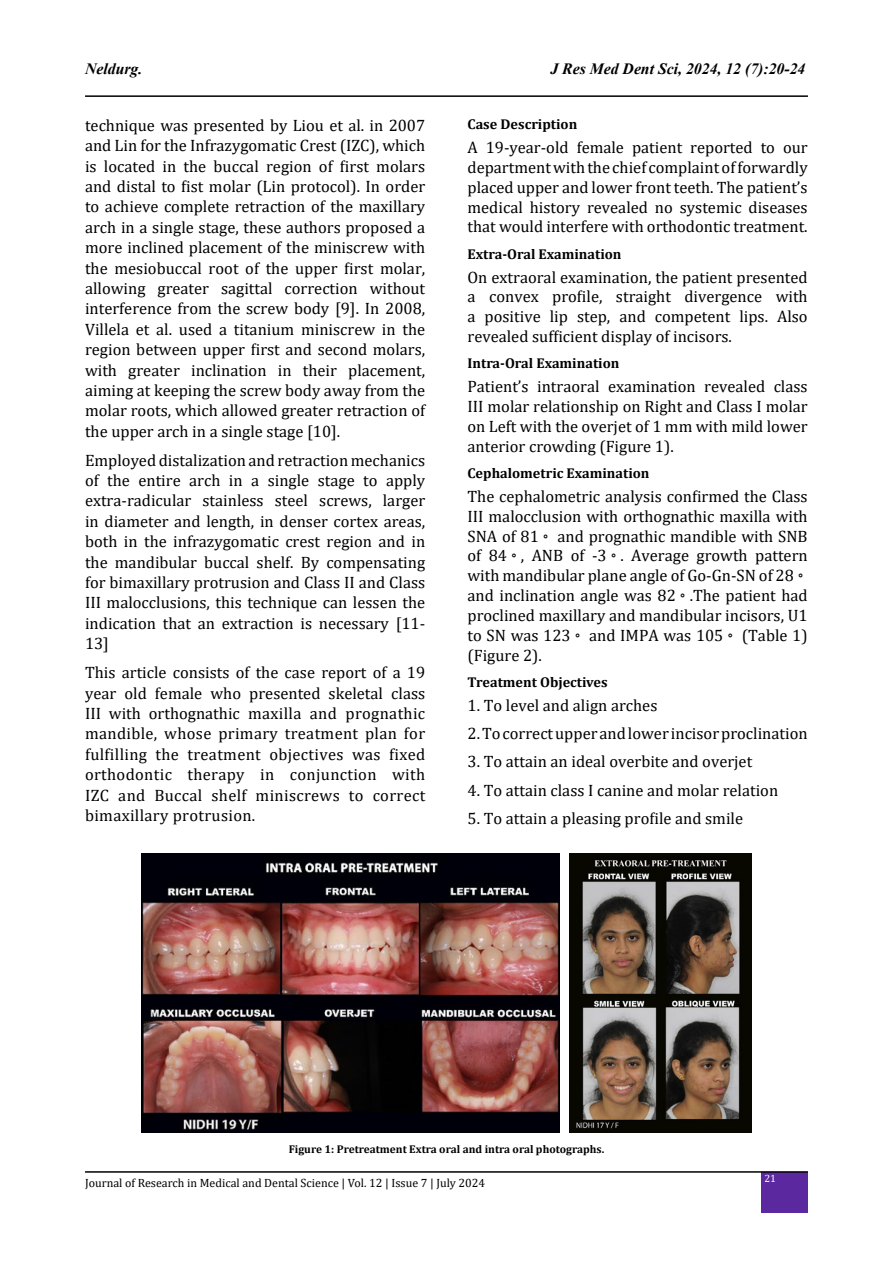
<style>
.page{position:relative;width:893px;height:1263px;background:#fff}
.page>*{position:absolute;margin:0;border:0;box-sizing:border-box;transform-origin:0 0}
.t1{font:16.5px/20.4px "Cambria";color:#000;text-align:justify}
.t2{font:italic 700 15.75px "Times New Roman";color:#000}
.t3{font:700 14.25px "Cambria";color:#000}
.t4{font:12px "Cambria";color:#000}
.t5{font:700 11.25px "Cambria";color:#000}
.t6{font:10.5px "Cambria";color:#fff}
</style>
<div class="page">
<hr style="left:85px;top:95px;width:723px;height:2px;background:#000">
<div style="left:762px;top:1172px;width:46px;height:41px;background:#5b289f"></div>
<hr style="left:85px;top:1171px;width:723px;height:2px;background:#000">
<img style="left:142px;top:854px;width:418px;height:278px">
<img style="left:570px;top:854px;width:181px;height:278px">
<p class="t2" style="left:85px;top:58px;width:59px">Neldurg.</p>
<p class="t2" style="left:550px;top:58px;width:257px">J Res Med Dent Sci, 2024, 12 (7):20-24</p>
<p class="t1" style="left:85px;top:115px;width:342px">technique was presented by Liou et al. in 2007 and Lin for the Infrazygomatic Crest (IZC), which is located in the buccal region of first molars and distal to fist molar (Lin protocol). In order to achieve complete retraction of the maxillary arch in a single stage, these authors proposed a more inclined placement of the miniscrew with the mesiobuccal root of the upper first molar, allowing greater sagittal correction without interference from the screw body [9]. In 2008, Villela et al. used a titanium miniscrew in the region between upper first and second molars, with greater inclination in their placement, aiming at keeping the screw body away from the molar roots, which allowed greater retraction of the upper arch in a single stage [10].</p>
<p class="t1" style="left:85px;top:450px;width:342px">Employed distalization and retraction mechanics of the entire arch in a single stage to apply extra-radicular stainless steel screws, larger in diameter and length, in denser cortex areas, both in the infrazygomatic crest region and in the mandibular buccal shelf. By compensating for bimaxillary protrusion and Class II and Class III malocclusions, this technique can lessen the indication that an extraction is necessary [11- 13]</p>
<p class="t1" style="left:85px;top:662px;width:342px">This article consists of the case report of a 19 year old female who presented skeletal class III with orthognathic maxilla and prognathic mandible, whose primary treatment plan for fulfilling the treatment objectives was fixed orthodontic therapy in conjunction with IZC and Buccal shelf miniscrews to correct bimaxillary protrusion.</p>
<p class="t3" style="left:467px;top:114px;width:111px">Case Description</p>
<p class="t1" style="left:467px;top:138px;width:342px;line-height:19.8px">A 19-year-old female patient reported to our department with the chief complaint of forwardly placed upper and lower front teeth. The patient’s medical history revealed no systemic diseases that would interfere with orthodontic treatment.</p>
<p class="t3" style="left:467px;top:244px;width:156px">Extra-Oral Examination</p>
<p class="t1" style="left:467px;top:267px;width:342px;line-height:19.8px">On extraoral examination, the patient presented a convex profile, straight divergence with a positive lip step, and competent lips. Also revealed sufficient display of incisors.</p>
<p class="t3" style="left:467px;top:353px;width:153px">Intra-Oral Examination</p>
<p class="t1" style="left:467px;top:377px;width:342px;line-height:19.8px">Patient’s intraoral examination revealed class III molar relationship on Right and Class I molar on Left with the overjet of 1 mm with mild lower anterior crowding (Figure 1).</p>
<p class="t3" style="left:467px;top:463px;width:184px">Cephalometric Examination</p>
<p class="t1" style="left:467px;top:486px;width:342px;line-height:19.8px">The cephalometric analysis confirmed the Class III malocclusion with orthognathic maxilla with SNA of 81◦ and prognathic mandible with SNB of 84◦, ANB of -3◦. Average growth pattern with mandibular plane angle of Go-Gn-SN of 28◦ and inclination angle was 82◦.The patient had proclined maxillary and mandibular incisors, U1 to SN was 123◦ and IMPA was 105◦ (Table 1) (Figure 2).</p>
<p class="t3" style="left:467px;top:672px;width:142px">Treatment Objectives</p>
<p class="t1" style="left:467px;top:695px;width:191px">1. To level and align arches</p>
<p class="t1" style="left:467px;top:723px;width:342px">2. To correct upper and lower incisor proclination</p>
<p class="t1" style="left:467px;top:751px;width:286px">3. To attain an ideal overbite and overjet</p>
<p class="t1" style="left:467px;top:780px;width:312px">4. To attain class I canine and molar relation</p>
<p class="t1" style="left:467px;top:808px;width:277px">5. To attain a pleasing profile and smile</p>
<p class="t5" style="left:289px;top:1141px;width:317px">Figure 1: Pretreatment Extra oral and intra oral photographs.</p>
<p class="t4" style="left:85px;top:1176px;width:402px">Journal of Research in Medical and Dental Science | Vol. 12 | Issue 7 | July 2024</p>
<p class="t6" style="left:764px;top:1172px;width:13px">21</p>
</div>
